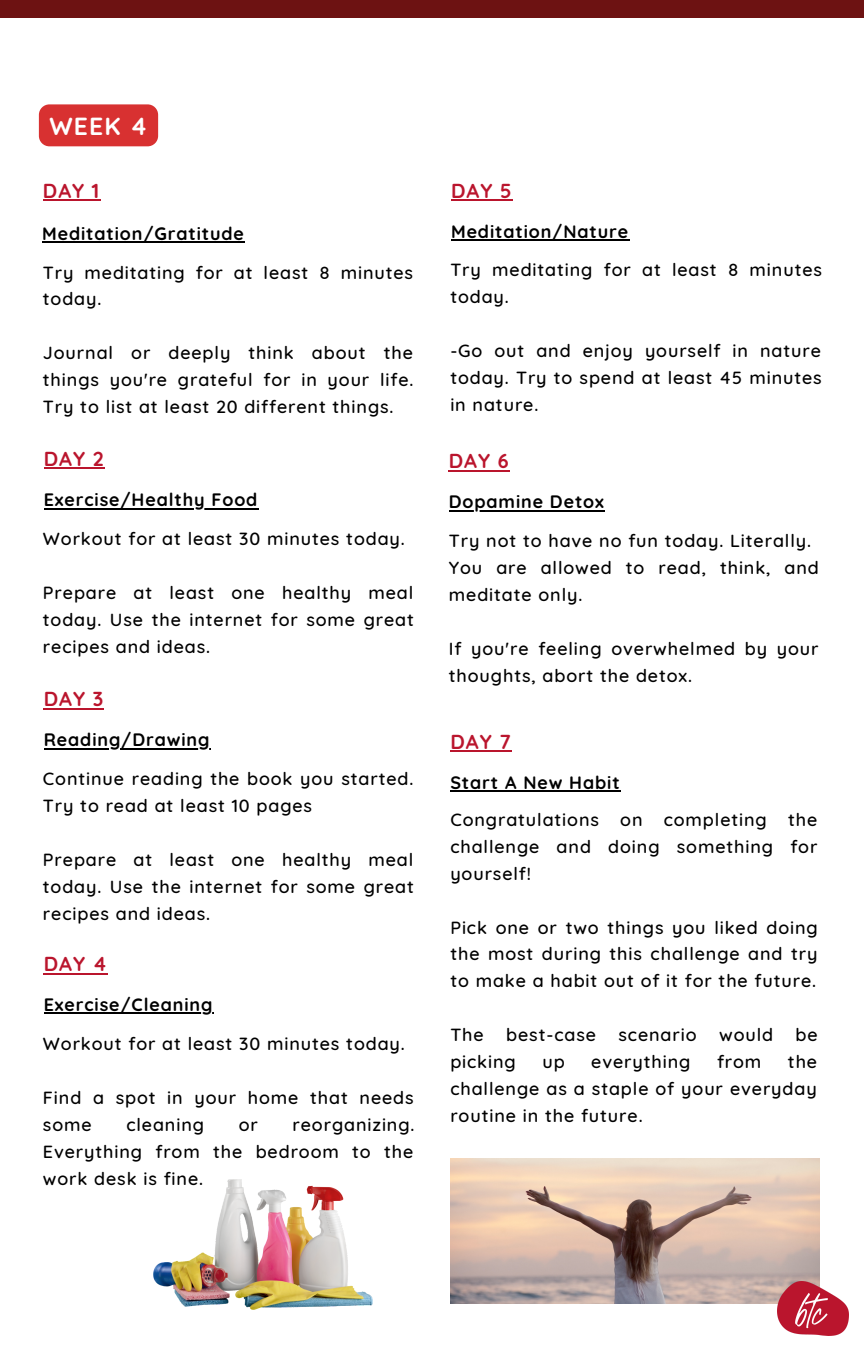
<style>
.page{position:relative;width:864px;height:1350px;background:#fff}
.page>*{position:absolute;margin:0;border:0;box-sizing:border-box;transform-origin:0 0}
.t1{font:700 24.75px "Quicksand";color:#fff}
.t2{font:700 20.25px "Quicksand";letter-spacing:.05em;color:#ba152d}
.t3{font:500 18px/27px "Quicksand";letter-spacing:.05em;color:#000;text-align:justify}
.t4{font:700 18px "Quicksand";letter-spacing:.05em;color:#000}
</style>
<div class="page">
<img style="left:450px;top:1159px;width:370px;height:145px">
<img style="left:153px;top:1180px;width:219px;height:130px">
<img style="left:778px;top:1282px;width:70px;height:54px">
<div style="left:0;top:0;width:864px;height:17px;background:#6d1212"></div>
<hr style="left:43px;top:199px;width:57px;height:2px;background:#ba152d">
<hr style="left:449px;top:470px;width:61px;height:1px;background:#ba152d">
<hr style="left:42px;top:241px;width:203px;height:2px;background:#000">
<hr style="left:449px;top:510px;width:156px;height:1px;background:#000">
<div style="left:39px;top:104px;width:119px;height:42px;background:#d83131;border-radius:10px"></div>
<hr style="left:44px;top:708px;width:60px;height:1px;background:#ba152d">
<hr style="left:44px;top:973px;width:64px;height:1px;background:#ba152d">
<hr style="left:451px;top:199px;width:62px;height:2px;background:#ba152d">
<hr style="left:44px;top:748px;width:166px;height:1px;background:#000">
<hr style="left:44px;top:1013px;width:169px;height:1px;background:#000">
<hr style="left:451px;top:239px;width:178px;height:2px;background:#000">
<hr style="left:44px;top:467px;width:61px;height:2px;background:#ba152d">
<hr style="left:450px;top:750px;width:62px;height:2px;background:#ba152d">
<hr style="left:44px;top:508px;width:214px;height:1px;background:#000">
<hr style="left:450px;top:790px;width:171px;height:2px;background:#000">
<h1 class="t1" style="left:49px;top:110px;width:100px">WEEK 4</h1>
<p class="t2" style="left:43px;top:177px;width:58px">DAY 1</p>
<p class="t4" style="left:42px;top:222px;width:203px">Meditation/Gratitude</p>
<p class="t3" style="left:43px;top:258px;width:372px">Try meditating for at least 8 minutes today.</p>
<p class="t3" style="left:43px;top:339px;width:372px">Journal or deeply think about the things you're grateful for in your life.<br>Try to list at least 20 different things.</p>
<p class="t2" style="left:44px;top:445px;width:61px">DAY 2</p>
<p class="t4" style="left:44px;top:488px;width:215px">Exercise/Healthy Food</p>
<p class="t3" style="left:43px;top:525px;width:363px">Workout for at least 30 minutes today.</p>
<p class="t3" style="left:43px;top:579px;width:373px">Prepare at least one healthy meal today. Use the internet for some great recipes and ideas.</p>
<p class="t2" style="left:44px;top:686px;width:61px">DAY 3</p>
<p class="t4" style="left:44px;top:728px;width:167px">Reading/Drawing</p>
<p class="t3" style="left:43px;top:765px;width:372px">Continue reading the book you started.<br>Try to read at least 10 pages</p>
<p class="t3" style="left:43px;top:846px;width:373px">Prepare at least one healthy meal today. Use the internet for some great recipes and ideas.</p>
<p class="t2" style="left:44px;top:951px;width:65px">DAY 4</p>
<p class="t4" style="left:44px;top:993px;width:170px">Exercise/Cleaning</p>
<p class="t3" style="left:43px;top:1030px;width:363px">Workout for at least 30 minutes today.</p>
<p class="t3" style="left:43px;top:1084px;width:372px">Find a spot in your home that needs some</p>
<p class="t3" style="left:126px;top:1110px;width:79px">cleaning</p>
<p class="t3" style="left:239px;top:1110px;width:21px">or</p>
<p class="t3" style="left:43px;top:1110px;width:373px;text-indent:250px">reorganizing.<br>Everything from the bedroom to the work desk is fine.</p>
<p class="t2" style="left:451px;top:177px;width:62px">DAY 5</p>
<p class="t4" style="left:451px;top:220px;width:179px">Meditation/Nature</p>
<p class="t3" style="left:450px;top:256px;width:373px">Try meditating for at least 8 minutes today.</p>
<p class="t3" style="left:450px;top:337px;width:373px">-Go out and enjoy yourself in nature today. Try to spend at least 45 minutes in nature.</p>
<p class="t2" style="left:449px;top:448px;width:62px">DAY 6</p>
<p class="t4" style="left:449px;top:490px;width:156px">Dopamine Detox</p>
<p class="t3" style="left:449px;top:527px;width:372px;text-align:left">Try not to have no fun today. Literally.<br>You are allowed to read, think, and meditate only.</p>
<p class="t3" style="left:449px;top:634px;width:371px">If you're feeling overwhelmed by your thoughts, abort the detox.</p>
<p class="t2" style="left:450px;top:729px;width:62px">DAY 7</p>
<p class="t4" style="left:450px;top:771px;width:171px">Start A New Habit</p>
<p class="t3" style="left:450px;top:806px;width:369px">Congratulations on completing the challenge and doing something for yourself!</p>
<p class="t3" style="left:450px;top:913px;width:369px">Pick one or two things you liked doing the most during this challenge and try to make a habit out of it for the future.</p>
<p class="t3" style="left:450px;top:1021px;width:35px">The</p>
<p class="t3" style="left:506px;top:1021px;width:91px">best-case</p>
<p class="t3" style="left:619px;top:1021px;width:80px">scenario</p>
<p class="t3" style="left:719px;top:1021px;width:56px">would</p>
<p class="t3" style="left:796px;top:1021px;width:24px">be</p>
<p class="t3" style="left:450px;top:1048px;width:67px">picking</p>
<p class="t3" style="left:542px;top:1048px;width:24px">up</p>
<p class="t3" style="left:591px;top:1048px;width:101px">everything</p>
<p class="t3" style="left:717px;top:1048px;width:46px">from</p>
<p class="t3" style="left:450px;top:1048px;width:368px;text-indent:338px">the challenge as a staple of your everyday routine in the future.</p>
</div>
